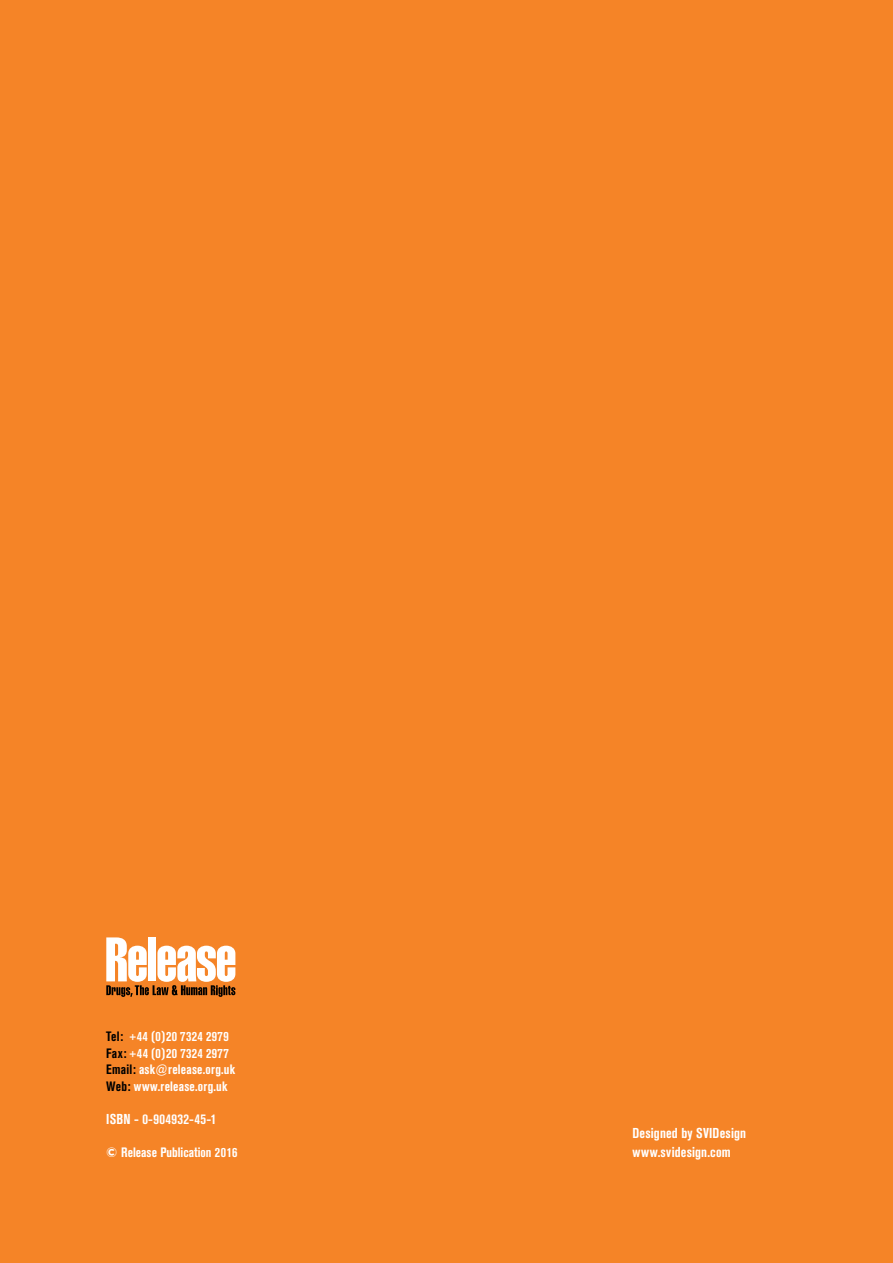
<style>
.page{position:relative;width:893px;height:1263px;background:#f58427}
.page>*{position:absolute;margin:0;border:0;box-sizing:border-box;transform-origin:0 0}
.t1{font:700 condensed 14.25px/18.8px "Akzidenz Grotesk BE";letter-spacing:.025em;color:#fff}
.t2{font:700 condensed 13.5px/16.5px "Akzidenz Grotesk BE";letter-spacing:.03em;color:#fff}
.t3{font:700 condensed 13.5px "Akzidenz Grotesk BE";letter-spacing:.005em;color:#fff}
.s1{color:#000}
.s2{font-weight:800}
</style>
<div class="page">
<svg style="left:106px;top:937px;width:129px;height:60px"></svg>
<p class="t2" style="left:106px;top:1028px;width:130px"><span class="s1">Tel:</span> +44 (0)20 7324 2979<br><span class="s1">Fax:</span> +44 (0)20 7324 2977<br><span class="s1">Email:</span> ask@release.org.uk<br><span class="s1">Web:</span> www.release.org.uk</p>
<p class="t1" style="left:106px;top:1109px;width:7px">ISBN</p>
<p class="t1" style="left:134px;top:1109px;width:84px">- 0-904932-45-1</p>
<p class="t3" style="left:106px;top:1144px;width:133px"><span class="s2">©</span> Release Publication 2016</p>
<p class="t1" style="left:632px;top:1124px;width:71px">Designed by SVID</p>
<p class="t1" style="left:632px;top:1124px;width:115px;text-indent:87px">esign www.svidesign.com</p>
</div>
